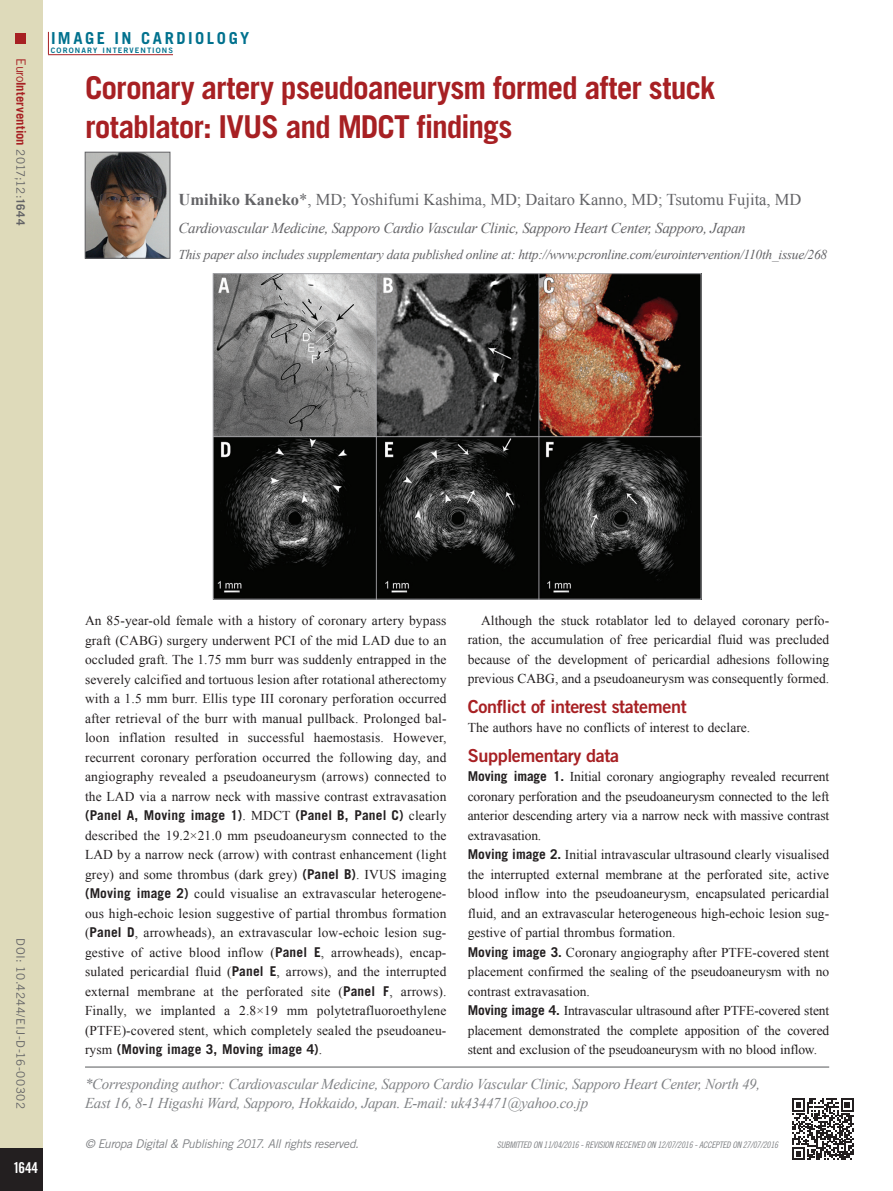
<style>
.page{position:relative;width:893px;height:1191px;background:#fff}
.page>*{position:absolute;margin:0;border:0;box-sizing:border-box;transform-origin:0 0}
.chapitre_titre{font:700 31.5px/39px "Trade Gothic LT Std";letter-spacing:-.035em;color:#a72023}
.intertitre1{font:18px "Trade Gothic LT Std Bd 2";letter-spacing:-.02em;color:#a72023}
.chapitre_auteurs{font:16.5px "Times New Roman";color:#636366}
.chapitre_tetiere{font:700 16.5px "Trade Gothic LT Std";letter-spacing:.155em;color:#00718e}
.corresponding_author{font:italic 15px/19.5px "Times New Roman";letter-spacing:-.02em;color:#808285}
.chapitre_address{font:italic 15px "Times New Roman";letter-spacing:-.02em;color:#636366}
.t1{font:15px "Trade Gothic LT Std Bd Cn 20";color:#fff}
.text_1er_paragraph{font:13.5px/19.5px "Times New Roman";color:#231f20;text-align:justify}
.text_paragraph{font:13.5px/19.5px "Times New Roman";color:#231f20;text-align:justify}
.chapitre_address-2{font:italic 13.5px "Times New Roman";letter-spacing:-.02em;color:#636366}
.t2{font:700 12.75px "Trade Gothic LT Std";letter-spacing:.005em;color:#a72023}
.t3{font:italic 12px "Trade Gothic LT Std";letter-spacing:-.03em;color:#808285}
.t4{font:11.7px "Trade Gothic LT Std";letter-spacing:.035em;color:#636366}
.t5{font:9px "Trade Gothic LT Std Cn 18 Obl";letter-spacing:-.02em;color:#808285}
.t6{font:7.5px "Trade Gothic LT Std Bd 2";letter-spacing:.145em;color:#00718e}
.s1{font-weight:400}
.s2{font-weight:400;font-size:11.7px;color:#636366}
.s3{font-size:11.7px;color:#636366}
.s4{font-weight:700}
.s5{font-family:"Trade Gothic LT Std";font-weight:700}
</style>
<div class="page">
<div style="left:0;top:0;width:43px;height:1191px;background:#dedaba"></div>
<div style="left:0;top:1148px;width:43px;height:43px;background:#231f20"></div>
<div style="left:16px;top:34px;width:10px;height:10px;background:#a72023"></div>
<svg style="left:48px;top:32px;width:1px;height:22px"></svg>
<hr style="left:48px;top:54px;width:125px;height:1px;background:#a72023">
<hr style="left:85px;top:1066px;width:744px;height:1px;background:#57585a">
<img style="left:87px;top:154px;width:81px;height:102px">
<div style="left:85px;top:152px;width:85px;height:106px;border:1px solid #636366"></div>
<img style="left:215px;top:275px;width:484px;height:322px">
<div style="left:213px;top:273px;width:488px;height:326px;border:1px solid #a8a9ad"></div>
<svg style="left:792px;top:1098px;width:62px;height:62px"></svg>
<p class="t2" style="left:29px;top:58px;width:168px;rotate:90deg"><span class="s1">Euro</span>Intervention <span class="s2">2017;12:</span><span class="s3">1644</span></p>
<p class="chapitre_tetiere" style="left:51px;top:28px;width:200px">IMAGE IN CARDIOLOGY</p>
<p class="t6" style="left:51px;top:45px;width:124px">CORONARY INTERVENTIONS</p>
<p class="chapitre_titre" style="left:85px;top:68px;width:632px">Coronary artery pseudoaneurysm formed after stuck rotablator: IVUS and MDCT findings</p>
<p class="chapitre_auteurs" style="left:179px;top:188px;width:624px"><span class="s4">Umihiko Kaneko</span>*, MD; Yoshifumi Kashima, MD; Daitaro Kanno, MD; Tsutomu Fujita, MD</p>
<p class="chapitre_address" style="left:179px;top:217px;width:569px">Cardiovascular Medicine, Sapporo Cardio Vascular Clinic, Sapporo Heart Center, Sapporo, Japan</p>
<p class="chapitre_address-2" style="left:179px;top:245px;width:650px">This paper also includes supplementary data published online at: http://www.pcronline.com/eurointervention/110th_issue/268</p>
<p class="t4" style="left:28px;top:938px;width:172px;rotate:90deg">DOI: 10.4244/EIJ-D-16-00302</p>
<p class="t1" style="left:13px;top:1158px;width:27px">1644</p>
<p class="text_1er_paragraph" style="left:85px;top:610px;width:363px">An 85-year-old female with a history of coronary artery bypass graft (CABG) surgery underwent PCI of the mid LAD due to an occluded graft. The 1.75 mm burr was suddenly entrapped in the severely calcified and tortuous lesion after rotational atherectomy with a 1.5 mm burr. Ellis type III coronary perforation occurred after retrieval of the burr with manual pullback. Prolonged bal&shy;loon inflation resulted in successful haemostasis. However, recurrent coronary perforation occurred the following day, and angiography revealed a pseudoaneurysm (arrows) connected to the LAD via a narrow neck with massive contrast extravasation <span class="s5">(Panel A, Moving image 1)</span>. MDCT <span class="s5">(Panel B, Panel C)</span> clearly described the 19.2×21.0 mm pseudoaneurysm connected to the LAD by a narrow neck (arrow) with contrast enhancement (light grey) and some thrombus (dark grey) <span class="s5">(Panel B)</span>. IVUS imaging <span class="s5">(Moving image 2)</span> could visualise an extravascular heterogene&shy;ous high-echoic lesion suggestive of partial thrombus formation (<span class="s5">Panel D</span>, arrowheads), an extravascular low-echoic lesion sug&shy;gestive of active blood inflow (<span class="s5">Panel E</span>, arrowheads), encap&shy;sulated pericardial fluid (<span class="s5">Panel E</span>, arrows), and the interrupted external membrane at the perforated site (<span class="s5">Panel F</span>, arrows).<br>Finally, we implanted a 2.8×19 mm polytetrafluoroethylene (PTFE)-covered stent, which completely sealed the pseudoaneu&shy;rysm <span class="s5">(Moving image 3, Moving image 4)</span>.</p>
<p class="text_paragraph" style="left:468px;top:610px;width:363px;text-indent:14px">Although the stuck rotablator led to delayed coronary perfo&shy;ration, the accumulation of free pericardial fluid was precluded because of the development of pericardial adhesions following previous CABG, and a pseudoaneurysm was consequently formed.</p>
<p class="intertitre1" style="left:468px;top:695px;width:220px">Conflict of interest statement</p>
<p class="text_1er_paragraph" style="left:468px;top:718px;width:284px">The authors have no conflicts of interest to declare.</p>
<p class="intertitre1" style="left:468px;top:744px;width:153px">Supplementary data</p>
<p class="text_1er_paragraph" style="left:468px;top:766px;width:363px"><span class="s5">Moving image 1.</span> Initial coronary angiography revealed recurrent coronary perforation and the pseudoaneurysm connected to the left anterior descending artery via a narrow neck with massive contrast extravasation.</p>
<p class="text_1er_paragraph" style="left:468px;top:844px;width:363px"><span class="s5">Moving image 2.</span> Initial intravascular ultrasound clearly visualised the interrupted external membrane at the perforated site, active blood inflow into the pseudoaneurysm, encapsulated pericardial fluid, and an extravascular heterogeneous high-echoic lesion sug&shy;gestive of partial thrombus formation.</p>
<p class="text_1er_paragraph" style="left:468px;top:942px;width:363px"><span class="s5">Moving image 3.</span> Coronary angiography after PTFE-covered stent placement confirmed the sealing of the pseudoaneurysm with no contrast extravasation.</p>
<p class="text_1er_paragraph" style="left:468px;top:1000px;width:363px"><span class="s5">Moving image 4.</span> Intravascular ultrasound after PTFE-covered stent placement demonstrated the complete apposition of the covered stent and exclusion of the pseudoaneurysm with no blood inflow.</p>
<p class="corresponding_author" style="left:85px;top:1073px;width:677px">*Corresponding author: Cardiovascular Medicine, Sapporo Cardio Vascular Clinic, Sapporo Heart Center, North 49,<br>East 16, 8-1 Higashi Ward, Sapporo, Hokkaido, Japan. E-mail: uk434471@yahoo.co.jp</p>
<p class="t3" style="left:85px;top:1137px;width:275px">© Europa Digital &amp; Publishing 2017. All rights reserved.</p>
<p class="t5" style="left:497px;top:1139px;width:283px">SUBMITTED ON 11/04/2016 - REVISION RECEIVED ON 12/07/2016 - ACCEPTED ON 27/07/2016</p>
</div>
